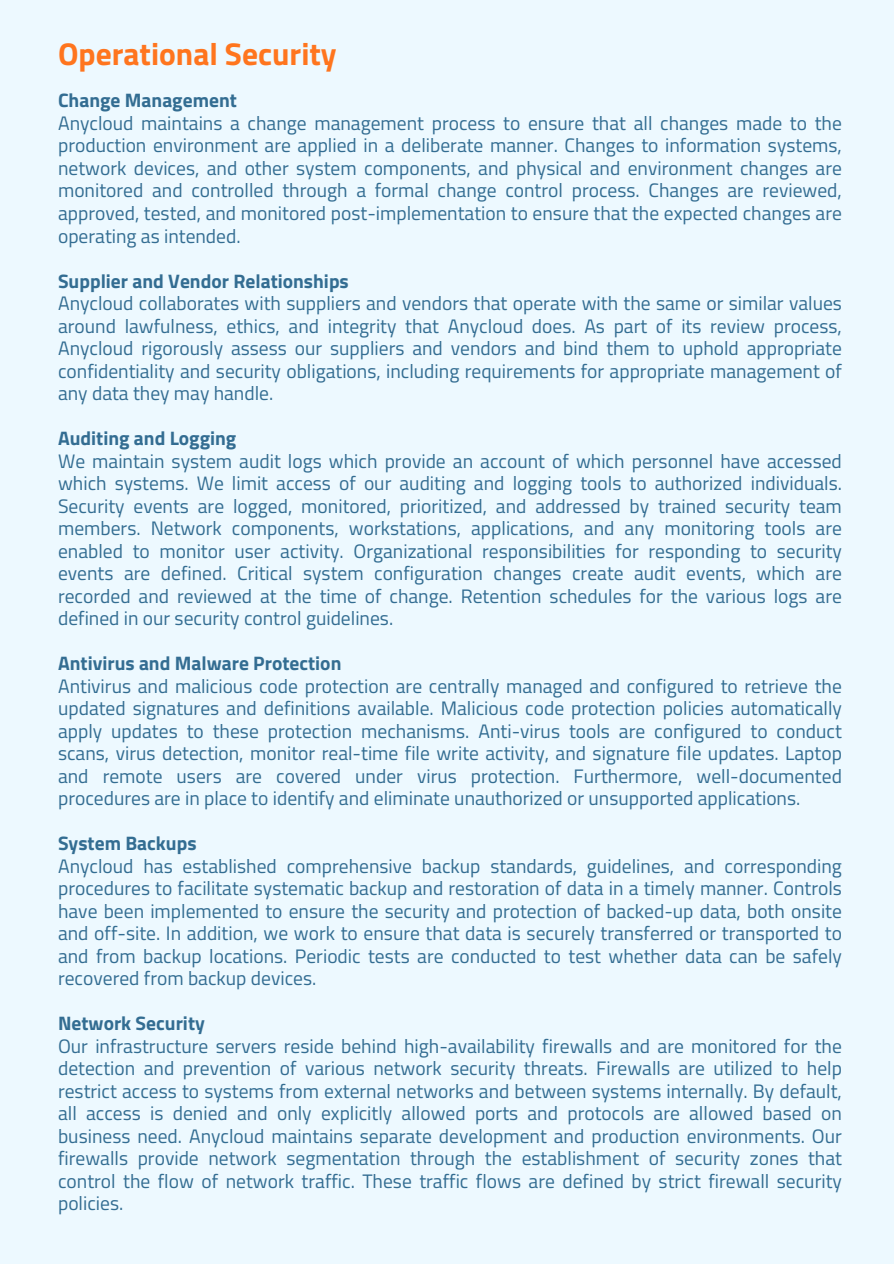
<style>
.page{position:relative;width:894px;height:1264px;background:#fff}
.page>*{position:absolute;margin:0;border:0;box-sizing:border-box;transform-origin:0 0}
.t1{font:700 31.5px "Titillium Web";color:#ff751e}
.t2{font:19.5px/22.5px "Titillium Web";color:#336d92;text-align:justify}
.t3{font:700 19.5px "Titillium Web";color:#336d92}
</style>
<div class="page">
<div style="left:0;top:0;width:893px;height:1263px;background:#edf9ff"></div>
<h1 class="t1" style="left:58px;top:29px;width:280px">Operational Security</h1>
<p class="t3" style="left:58px;top:85px;width:180px">Change Management</p>
<p class="t2" style="left:58px;top:111px;width:785px">Anycloud maintains a change management process to ensure that all changes made to the production environment are applied in a deliberate manner. Changes to information systems, network devices, and other system components, and physical and environment changes are monitored and controlled through a formal change control process. Changes are reviewed, approved, tested, and monitored post-implementation to ensure that the expected changes are operating as intended.</p>
<p class="t3" style="left:58px;top:265px;width:292px">Supplier and Vendor Relationships</p>
<p class="t2" style="left:58px;top:291px;width:785px">Anycloud collaborates with suppliers and vendors that operate with the same or similar values around lawfulness, ethics, and integrity that Anycloud does. As part of its review process, Anycloud rigorously assess our suppliers and vendors and bind them to uphold appropriate confidentiality and security obligations, including requirements for appropriate management of any data they may handle.</p>
<p class="t3" style="left:58px;top:423px;width:180px">Auditing and Logging</p>
<p class="t2" style="left:58px;top:449px;width:785px">We maintain system audit logs which provide an account of which personnel have accessed which systems. We limit access of our auditing and logging tools to authorized individuals.<br>Security events are logged, monitored, prioritized, and addressed by trained security team members. Network components, workstations, applications, and any monitoring tools are enabled to monitor user activity. Organizational responsibilities for responding to security events are defined. Critical system configuration changes create audit events, which are recorded and reviewed at the time of change. Retention schedules for the various logs are defined in our security control guidelines.</p>
<p class="t3" style="left:58px;top:648px;width:285px">Antivirus and Malware Protection</p>
<p class="t2" style="left:58px;top:674px;width:785px">Antivirus and malicious code protection are centrally managed and configured to retrieve the updated signatures and definitions available. Malicious code protection policies automatically apply updates to these protection mechanisms. Anti-virus tools are configured to conduct scans, virus detection, monitor real-time file write activity, and signature file updates. Laptop and remote users are covered under virus protection. Furthermore, well-documented procedures are in place to identify and eliminate unauthorized or unsupported applications.</p>
<p class="t3" style="left:58px;top:828px;width:140px">System Backups</p>
<p class="t2" style="left:58px;top:854px;width:785px">Anycloud has established comprehensive backup standards, guidelines, and corresponding procedures to facilitate systematic backup and restoration of data in a timely manner. Controls have been implemented to ensure the security and protection of backed-up data, both onsite and off-site. In addition, we work to ensure that data is securely transferred or transported to and from backup locations. Periodic tests are conducted to test whether data can be safely recovered from backup devices.</p>
<p class="t3" style="left:58px;top:1008px;width:148px">Network Security</p>
<p class="t2" style="left:58px;top:1034px;width:785px">Our infrastructure servers reside behind high-availability firewalls and are monitored for the detection and prevention of various network security threats. Firewalls are utilized to help restrict access to systems from external networks and between systems internally. By default, all access is denied and only explicitly allowed ports and protocols are allowed based on business need. Anycloud maintains separate development and production environments. Our firewalls provide network segmentation through the establishment of security zones that control the flow of network traffic. These traffic flows are defined by strict firewall security policies.</p>
</div>
